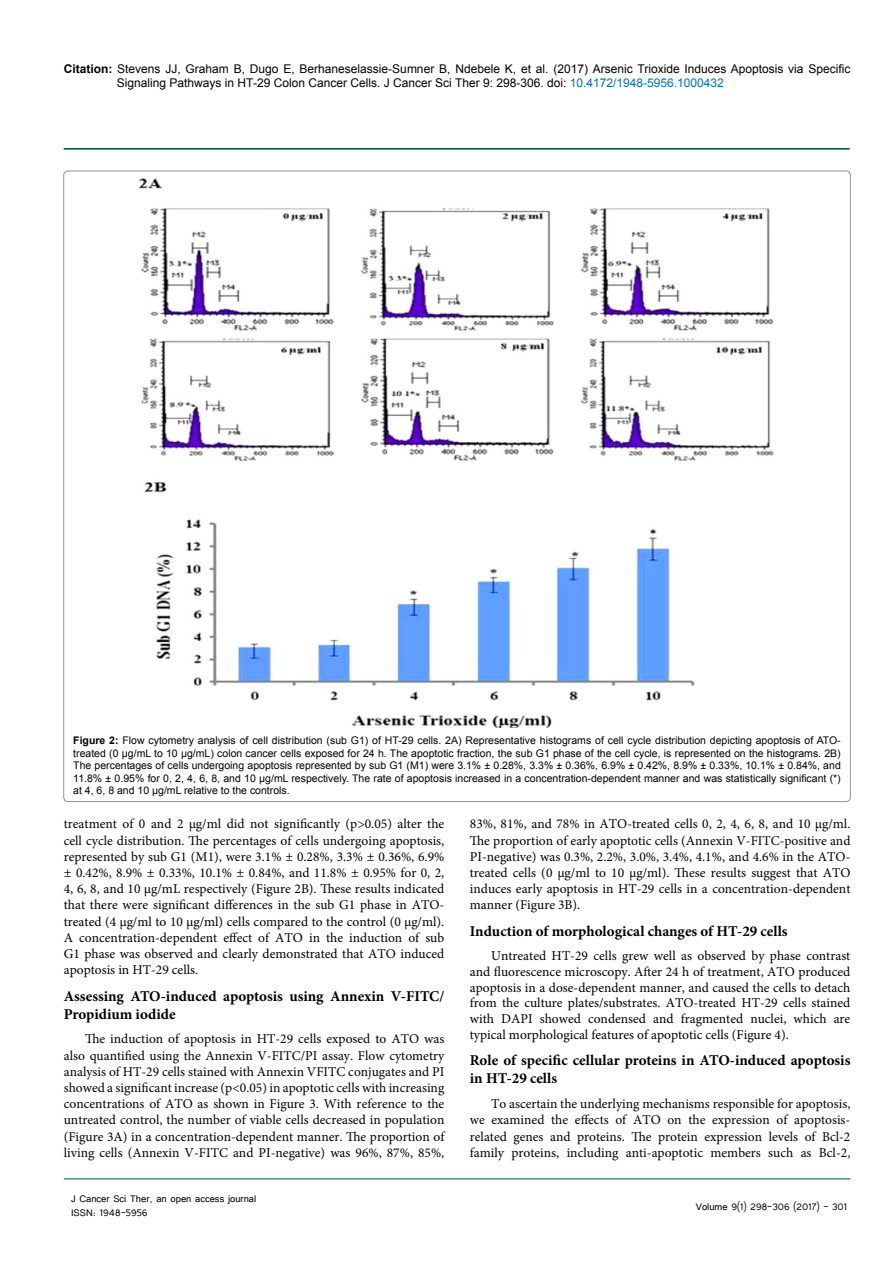
<style>
.page{position:relative;width:893px;height:1263px;background:#fff}
.page>*{position:absolute;margin:0;border:0;box-sizing:border-box;transform-origin:0 0}
.t1{font:700 15px/18px "Minion Pro";color:#000}
.t2{font:13.5px/16.2px "Minion Pro";color:#000;text-align:justify}
.t3{font:12px/14.4px "Arial";color:#000}
.t4{font:12px/14.4px "Tunga";color:#000}
.t5{font:10.5px/12.6px "Arial";color:#000;text-align:justify}
.s1{font-weight:700}
.s2{color:#0072bc}
</style>
<div class="page">
<hr style="left:64px;top:148px;width:786px;height:2px;background:#004440">
<hr style="left:64px;top:1179px;width:786px;height:1px;background:#004440">
<img style="left:140px;top:178px;width:634px;height:550px">
<p class="t3" style="left:117px;top:61px;width:735px;text-indent:-53px"><span class="s1">Citation:</span> Stevens JJ, Graham B, Dugo E, Berhaneselassie-Sumner B, Ndebele K, et al. (2017) Arsenic Trioxide Induces Apoptosis via Specific<br>Signaling Pathways in HT-29 Colon Cancer Cells. J Cancer Sci Ther 9: 298-306. doi: <span class="s2">10.4172/1948-5956.1000432</span></p>
<p class="t5" style="left:73px;top:734px;width:769px"><span class="s1">Figure 2:</span> Flow cytometry analysis of cell distribution (sub G1) of HT-29 cells. 2A) Representative histograms of cell cycle distribution depicting apoptosis of ATO&shy;treated (0 μg/mL to 10 μg/mL) colon cancer cells exposed for 24 h. The apoptotic fraction, the sub G1 phase of the cell cycle, is represented on the histograms. 2B)<br>The percentages of cells undergoing apoptosis represented by sub G1 (M1) were 3.1% ± 0.28%, 3.3% ± 0.36%, 6.9% ± 0.42%, 8.9% ± 0.33%, 10.1% ± 0.84%, and 11.8% ± 0.95% for 0, 2, 4, 6, 8, and 10 μg/mL respectively. The rate of apoptosis increased in a concentration-dependent manner and was statistically significant (*) at 4, 6, 8 and 10 μg/mL relative to the controls.</p>
<p class="t2" style="left:64px;top:816px;width:382px">treatment of 0 and 2 μg/ml did not significantly (p&gt;0.05) alter the cell cycle distribution. The percentages of cells undergoing apoptosis, represented by sub G1 (M1), were 3.1% ± 0.28%, 3.3% ± 0.36%, 6.9% ± 0.42%, 8.9% ± 0.33%, 10.1% ± 0.84%, and 11.8% ± 0.95% for 0, 2, 4, 6, 8, and 10 μg/mL respectively (Figure 2B). These results indicated that there were significant differences in the sub G1 phase in ATO&shy;treated (4 μg/ml to 10 μg/ml) cells compared to the control (0 μg/ml).<br>A concentration-dependent effect of ATO in the induction of sub G1 phase was observed and clearly demonstrated that ATO induced apoptosis in HT-29 cells.</p>
<p class="t1" style="left:64px;top:987px;width:382px">Assessing ATO-induced apoptosis using Annexin V-FITC/<br>Propidium iodide</p>
<p class="t2" style="left:64px;top:1031px;width:382px;text-indent:21px">The induction of apoptosis in HT-29 cells exposed to ATO was also quantified using the Annexin V-FITC/PI assay. Flow cytometry analysis of HT-29 cells stained with Annexin VFITC conjugates and PI showed a significant increase (p&lt;0.05) in apoptotic cells with increasing concentrations of ATO as shown in Figure 3. With reference to the untreated control, the number of viable cells decreased in population (Figure 3A) in a concentration-dependent manner. The proportion of living cells (Annexin V-FITC and PI-negative) was 96%, 87%, 85%,</p>
<p class="t2" style="left:470px;top:816px;width:382px">83%, 81%, and 78% in ATO-treated cells 0, 2, 4, 6, 8, and 10 μg/ml.<br>The proportion of early apoptotic cells (Annexin V-FITC-positive and PI-negative) was 0.3%, 2.2%, 3.0%, 3.4%, 4.1%, and 4.6% in the ATO&shy;treated cells (0 μg/ml to 10 μg/ml). These results suggest that ATO induces early apoptosis in HT-29 cells in a concentration-dependent manner (Figure 3B).</p>
<p class="t1" style="left:470px;top:922px;width:319px">Induction of morphological changes of HT-29 cells</p>
<p class="t2" style="left:470px;top:948px;width:382px;line-height:15.8px;text-indent:21px">Untreated HT-29 cells grew well as observed by phase contrast and fluorescence microscopy. After 24 h of treatment, ATO produced apoptosis in a dose-dependent manner, and caused the cells to detach from the culture plates/substrates. ATO-treated HT-29 cells stained with DAPI showed condensed and fragmented nuclei, which are typical morphological features of apoptotic cells (Figure 4).</p>
<p class="t1" style="left:470px;top:1051px;width:382px">Role of specific cellular proteins in ATO-induced apoptosis in HT-29 cells</p>
<p class="t2" style="left:470px;top:1096px;width:382px;text-indent:21px">To ascertain the underlying mechanisms responsible for apoptosis, we examined the effects of ATO on the expression of apoptosis&shy;related genes and proteins. The protein expression levels of Bcl-2 family proteins, including anti-apoptotic members such as Bcl-2,</p>
<p class="t4" style="left:71px;top:1190px;width:187px">J Cancer Sci Ther, an open access journal<br>ISSN: 1948-5956</p>
<p class="t4" style="left:696px;top:1199px;width:153px">Volume 9(1) 298-306 (2017) - 301</p>
</div>
